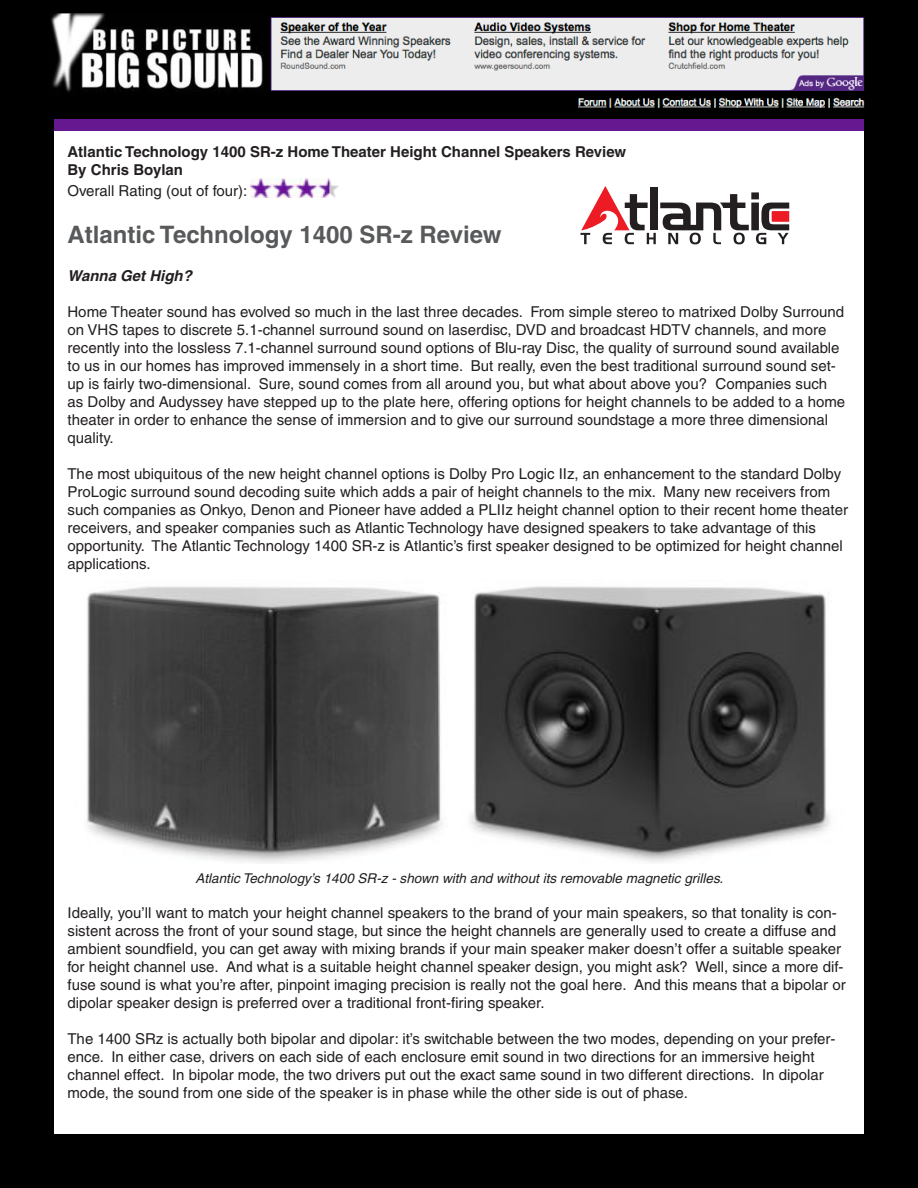
<style>
.page{position:relative;width:918px;height:1188px;background:#fff}
.page>*{position:absolute;margin:0;border:0;box-sizing:border-box;transform-origin:0 0}
.t1{font:700 24px "Helvetica";color:#58595b}
.t2{font:15px/18px "Helvetica";color:#231f20}
.t3{font:700 15px/18px "Helvetica";color:#231f20}
.t4{font:italic 700 15px "Helvetica";color:#231f20}
.t5{font:italic 13.5px "Helvetica";color:#231f20}
</style>
<div class="page">
<div style="left:1px;top:0;width:917px;height:1188px;background:#000"></div>
<div style="left:54px;top:122px;width:810px;height:1012px;background:#fff"></div>
<div style="left:54px;top:120px;width:810px;height:11px;background:#651890"></div>
<img style="left:251px;top:178px;width:88px;height:20px">
<svg style="left:581px;top:186px;width:208px;height:58px"></svg>
<img style="left:51px;top:14px;width:814px;height:94px">
<img style="left:87px;top:586px;width:743px;height:277px">
<p class="t3" style="left:68px;top:143px;width:560px">Atlantic Technology 1400 SR-z Home Theater Height Channel Speakers Review<br>By Chris Boylan</p>
<p class="t2" style="left:68px;top:182px;width:181px">Overall Rating (out of four):</p>
<h1 class="t1" style="left:68px;top:220px;width:435px">Atlantic Technology 1400 SR-z Review</h1>
<p class="t4" style="left:68px;top:267px;width:126px">Wanna Get High?</p>
<p class="t2" style="left:68px;top:303px;width:779px">Home Theater sound has evolved so much in the last three decades. From simple stereo to matrixed Dolby Surround on VHS tapes to discrete 5.1-channel surround sound on laserdisc, DVD and broadcast HDTV channels, and more recently into the lossless 7.1-channel surround sound options of Blu-ray Disc, the quality of surround sound available to us in our homes has improved immensely in a short time. But really, even the best traditional surround sound set&shy;up is fairly two-dimensional. Sure, sound comes from all around you, but what about above you? Companies such as Dolby and Audyssey have stepped up to the plate here, offering options for height channels to be added to a home theater in order to enhance the sense of immersion and to give our surround soundstage a more three dimensional quality.</p>
<p class="t2" style="left:68px;top:465px;width:782px">The most ubiquitous of the new height channel options is Dolby Pro Logic IIz, an enhancement to the standard Dolby ProLogic surround sound decoding suite which adds a pair of height channels to the mix. Many new receivers from such companies as Onkyo, Denon and Pioneer have added a PLIIz height channel option to their recent home theater receivers, and speaker companies such as Atlantic Technology have designed speakers to take advantage of this opportunity. The Atlantic Technology 1400 SR-z is Atlantic’s first speaker designed to be optimized for height channel applications.</p>
<p class="t5" style="left:195px;top:871px;width:529px">Atlantic Technology’s 1400 SR-z - shown with and without its removable magnetic grilles.</p>
<p class="t2" style="left:68px;top:904px;width:780px">Ideally, you’ll want to match your height channel speakers to the brand of your main speakers, so that tonality is con&shy;sistent across the front of your sound stage, but since the height channels are generally used to create a diffuse and ambient soundfield, you can get away with mixing brands if your main speaker maker doesn’t offer a suitable speaker for height channel use. And what is a suitable height channel speaker design, you might ask? Well, since a more dif&shy;fuse sound is what you’re after, pinpoint imaging precision is really not the goal here. And this means that a bipolar or dipolar speaker design is preferred over a traditional front-firing speaker.</p>
<p class="t2" style="left:68px;top:1030px;width:770px">The 1400 SRz is actually both bipolar and dipolar: it’s switchable between the two modes, depending on your prefer&shy;ence. In either case, drivers on each side of each enclosure emit sound in two directions for an immersive height channel effect. In bipolar mode, the two drivers put out the exact same sound in two different directions. In dipolar mode, the sound from one side of the speaker is in phase while the other side is out of phase.</p>
</div>
